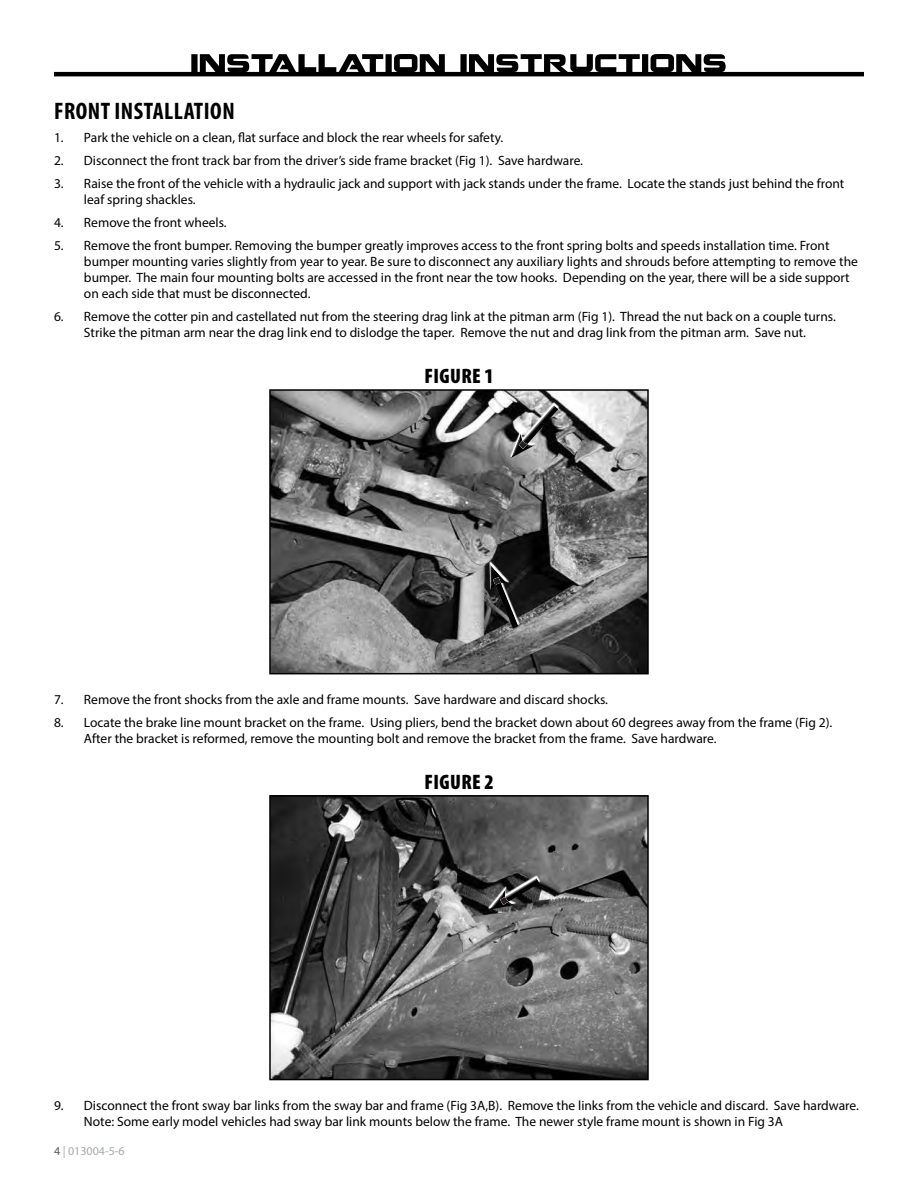
<style>
.page{position:relative;width:918px;height:1188px;background:#fff}
.page>*{position:absolute;margin:0;border:0;box-sizing:border-box;transform-origin:0 0}
.t1{font:700 condensed 24px "Myriad Pro";letter-spacing:.02em;color:#000}
.t2{font:900 condensed 21px "Myriad Pro";letter-spacing:.02em;color:#000}
.t3{font:13.5px/16.2px "Myriad Pro";color:#000}
.t4{font:12px "Myriad Pro";color:#a7a9ac}
.s1{color:#58595b}
</style>
<div class="page">
<svg style="left:191px;top:54px;width:535px;height:18px"></svg>
<hr style="left:54px;top:72px;width:810px;height:4px;background:#000">
<img style="left:272px;top:392px;width:374px;height:279px">
<div style="left:269px;top:389px;width:380px;height:285px;border:2px solid #000"></div>
<svg style="left:489px;top:561px;width:31px;height:6px"></svg>
<div style="left:488px;top:564px;width:26px;height:64px;background:#fff;opacity:.75"></div>
<div style="left:489px;top:567px;width:31px;height:64px;background:#000;opacity:.75"></div>
<svg style="left:510px;top:402px;width:50px;height:55px"></svg>
<div style="left:509px;top:405px;width:50px;height:54px;background:#fff;opacity:.75"></div>
<div style="left:509px;top:408px;width:50px;height:52px;background:#000;opacity:.75"></div>
<img style="left:272px;top:798px;width:374px;height:279px">
<div style="left:269px;top:795px;width:380px;height:285px;border:2px solid #000"></div>
<svg style="left:488px;top:875px;width:53px;height:1px"></svg>
<div style="left:487px;top:876px;width:54px;height:35px;background:#fff;opacity:.75"></div>
<div style="left:487px;top:878px;width:54px;height:33px;background:#000;opacity:.75"></div>
<h1 class="t1" style="left:54px;top:96px;width:182px">FRONT INSTALLATION</h1>
<p class="t3" style="left:54px;top:129px;width:451px">1. Park the vehicle on a clean, flat surface and block the rear wheels for safety.</p>
<p class="t3" style="left:54px;top:152px;width:531px">2. Disconnect the front track bar from the driver’s side frame bracket (Fig 1). Save hardware.</p>
<p class="t3" style="left:84px;top:175px;width:762px;text-indent:-30px">3. Raise the front of the vehicle with a hydraulic jack and support with jack stands under the frame. Locate the stands just behind the front leaf spring shackles.</p>
<p class="t3" style="left:54px;top:214px;width:174px">4. Remove the front wheels.</p>
<p class="t3" style="left:84px;top:237px;width:776px;text-indent:-30px">5. Remove the front bumper. Removing the bumper greatly improves access to the front spring bolts and speeds installation time. Front bumper mounting varies slightly from year to year. Be sure to disconnect any auxiliary lights and shrouds before attempting to remove the bumper. The main four mounting bolts are accessed in the front near the tow hooks. Depending on the year, there will be a side support on each side that must be disconnected.</p>
<p class="t3" style="left:54px;top:308px;width:783px;text-align:center">6. Remove the cotter pin and castellated nut from the steering drag link at the pitman arm (Fig 1). Thread the nut back on a couple turns.<br>Strike the pitman arm near the drag link end to dislodge the taper. Remove the nut and drag link from the pitman arm. Save nut.</p>
<h2 class="t2" style="left:424px;top:364px;width:71px">FIGURE 1</h2>
<p class="t3" style="left:54px;top:691px;width:556px">7. Remove the front shocks from the axle and frame mounts. Save hardware and discard shocks.</p>
<p class="t3" style="left:84px;top:714px;width:750px;text-indent:-30px">8. Locate the brake line mount bracket on the frame. Using pliers, bend the bracket down about 60 degrees away from the frame (Fig 2).<br>After the bracket is reformed, remove the mounting bolt and remove the bracket from the frame. Save hardware.</p>
<h2 class="t2" style="left:424px;top:770px;width:71px">FIGURE 2</h2>
<p class="t3" style="left:84px;top:1097px;width:776px;text-indent:-30px">9. Disconnect the front sway bar links from the sway bar and frame (Fig 3A,B). Remove the links from the vehicle and discard. Save hardware.<br>Note: Some early model vehicles had sway bar link mounts below the frame. The newer style frame mount is shown in Fig 3A</p>
<p class="t4" style="left:54px;top:1143px;width:72px"><span class="s1">4</span> | 013004-5-6</p>
</div>
